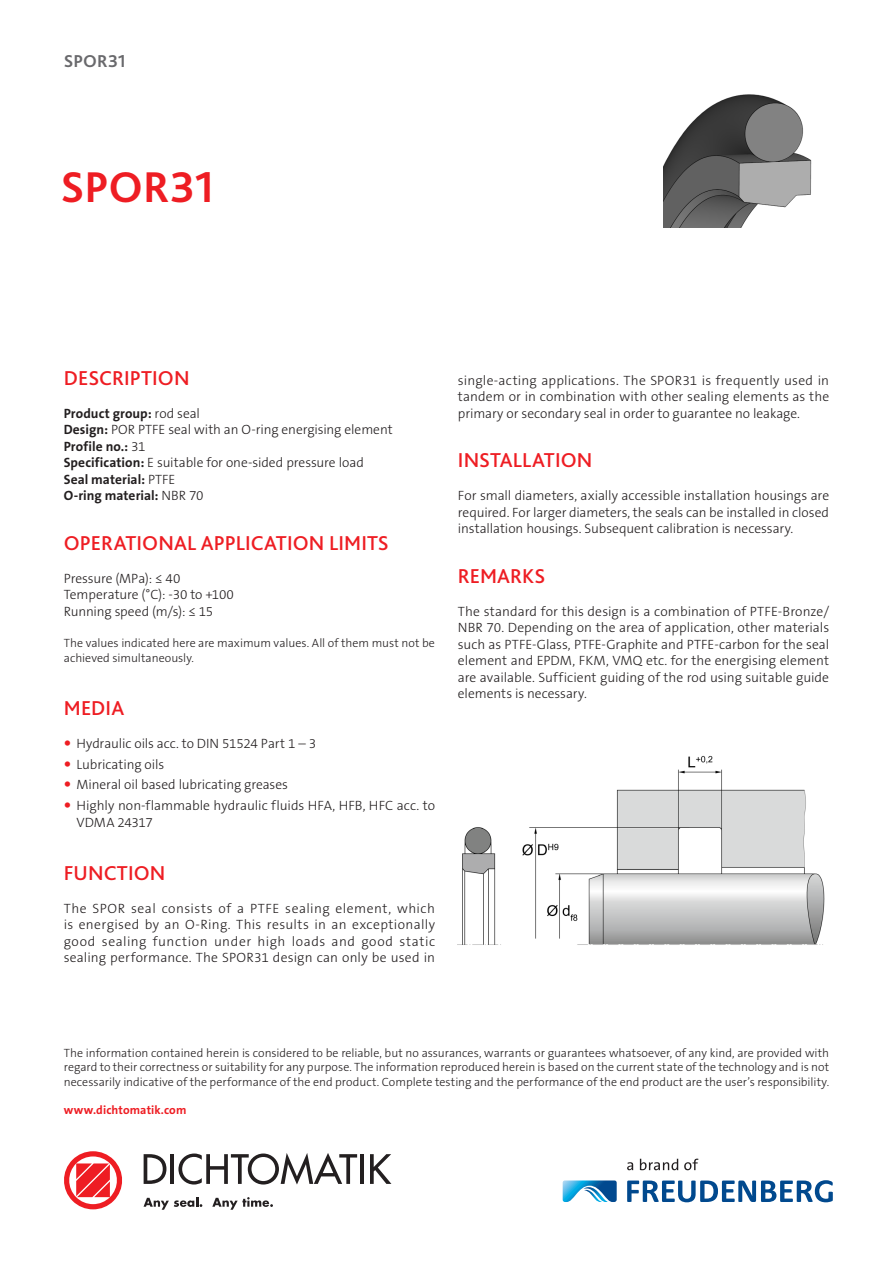
<style>
.page{position:relative;width:893px;height:1263px;background:#fff}
.page>*{position:absolute;margin:0;border:0;box-sizing:border-box;transform-origin:0 0}
._01_Headline_red{font:700 45px "Bliss 2";color:#ee1d23}
._02_Subhead_quote_Ca{font:500 21px "Bliss 2";letter-spacing:.005em;color:#ee1d23}
._30_Copy{font:500 21px "Bliss 2";letter-spacing:.005em;color:#ee1d23}
.t1{font:700 18px "Bliss 2";letter-spacing:.005em;color:#69696c}
._30_Copy-2{font:300 13.5px/16.5px "The Sans B W3";color:#231f20;text-align:justify}
._30_Copy-3{font:700 13.5px "The Sans B W7";letter-spacing:.005em;color:#231f20}
._99_Disclaimer{font:300 12px/14.4px "The Sans B W3";color:#231f20}
.website_domain{font:700 12px "The Sans B W7";letter-spacing:.01em;color:#ee1d23}
.s1{font-family:"The Sans B W3";font-weight:300}
.s2{font-family:"The Sans B W7";font-weight:700}
</style>
<div class="page">
<svg style="left:64px;top:1151px;width:58px;height:58px"></svg>
<svg style="left:144px;top:1154px;width:22px;height:30px"></svg>
<hr style="left:170px;top:1154px;width:4px;height:30px;background:#231f20">
<svg style="left:178px;top:1153px;width:179px;height:31px"></svg>
<hr style="left:360px;top:1154px;width:4px;height:30px;background:#231f20">
<svg style="left:370px;top:1154px;width:21px;height:30px"></svg>
<svg style="left:144px;top:1197px;width:58px;height:13px"></svg>
<svg style="left:212px;top:1197px;width:61px;height:13px"></svg>
<svg style="left:627px;top:1162px;width:6px;height:8px"></svg>
<svg style="left:640px;top:1159px;width:38px;height:11px"></svg>
<svg style="left:684px;top:1159px;width:14px;height:11px"></svg>
<svg style="left:627px;top:1180px;width:206px;height:22px"></svg>
<svg style="left:563px;top:1180px;width:54px;height:22px"></svg>
<img style="left:664px;top:94px;width:148px;height:133px">
<img style="left:458px;top:755px;width:367px;height:190px">
<h3 class="t1" style="left:64px;top:50px;width:64px">SPOR31</h3>
<p class="_01_Headline_red" style="left:61px;top:159px;width:155px">SPOR31</p>
<p class="_02_Subhead_quote_Ca" style="left:64px;top:365px;width:127px">DESCRIPTION</p>
<p class="_30_Copy-3" style="left:64px;top:405px;width:138px">Product group: <span class="s1">rod seal</span></p>
<p class="_30_Copy-2" style="left:64px;top:422px;width:331px"><span class="s2">Design:</span> POR PTFE seal with an O-ring energising element</p>
<p class="_30_Copy-3" style="left:64px;top:438px;width:83px">Profile no.: <span class="s1">31</span></p>
<p class="_30_Copy-2" style="left:64px;top:455px;width:302px"><span class="s2">Specification:</span> E suitable for one-sided pressure load</p>
<p class="_30_Copy-3" style="left:64px;top:471px;width:113px">Seal material: <span class="s1">PTFE</span></p>
<p class="_30_Copy-3" style="left:64px;top:487px;width:141px">O-ring material: <span class="s1">NBR 70</span></p>
<p class="_30_Copy" style="left:64px;top:530px;width:327px">OPERATIONAL APPLICATION LIMITS</p>
<p class="_30_Copy-2" style="left:64px;top:570px;width:118px">Pressure (MPa): ≤ 40</p>
<p class="_30_Copy-2" style="left:64px;top:587px;width:172px">Temperature (°C): -30 to +100</p>
<p class="_30_Copy-2" style="left:64px;top:603px;width:151px">Running speed (m/s): ≤ 15</p>
<p class="_99_Disclaimer" style="left:64px;top:636px;width:373px;line-height:15px">The values indicated here are maximum values. All of them must not be achieved simultaneously.</p>
<p class="_02_Subhead_quote_Ca" style="left:64px;top:695px;width:62px">MEDIA</p>
<p class="_30_Copy-2" style="left:77px;top:735px;width:241px">Hydraulic oils acc. to DIN 51524 Part 1 – 3</p>
<p class="_30_Copy-2" style="left:77px;top:756px;width:89px">Lubricating oils</p>
<p class="_30_Copy-2" style="left:77px;top:777px;width:213px">Mineral oil based lubricating greases</p>
<p class="_30_Copy-2" style="left:77px;top:797px;width:360px">Highly non-flammable hydraulic fluids HFA, HFB, HFC acc. to<br>VDMA 24317</p>
<p class="_02_Subhead_quote_Ca" style="left:64px;top:860px;width:103px">FUNCTION</p>
<p class="_30_Copy-2" style="left:64px;top:900px;width:373px">The SPOR seal consists of a PTFE sealing element, which is energised by an O-Ring. This results in an exceptionally good sealing function under high loads and good static sealing performance. The SPOR31 design can only be used in</p>
<p class="_30_Copy-2" style="left:458px;top:372px;width:373px">single-acting applications. The SPOR31 is frequently used in tandem or in combination with other sealing elements as the primary or secondary seal in order to guarantee no leakage.</p>
<p class="_02_Subhead_quote_Ca" style="left:458px;top:447px;width:136px">INSTALLATION</p>
<p class="_30_Copy-2" style="left:458px;top:488px;width:373px">For small diameters, axially accessible installation housings are required. For larger diameters, the seals can be installed in closed installation housings. Subsequent calibration is necessary.</p>
<p class="_02_Subhead_quote_Ca" style="left:458px;top:563px;width:89px">REMARKS</p>
<p class="_30_Copy-2" style="left:458px;top:603px;width:373px">The standard for this design is a combination of PTFE-Bronze/ NBR 70. Depending on the area of application, other materials such as PTFE-Glass, PTFE-Graphite and PTFE-carbon for the seal element and EPDM, FKM, VMQ etc. for the energising element are available. Sufficient guiding of the rod using suitable guide elements is necessary.</p>
<p class="_99_Disclaimer" style="left:64px;top:1046px;width:767px;text-align:justify">The information contained herein is considered to be reliable, but no assurances, warrants or guarantees whatsoever, of any kind, are provided with regard to their correctness or suitability for any purpose. The information reproduced herein is based on the current state of the technology and is not necessarily indicative of the performance of the end product. Complete testing and the performance of the end product are the user’s responsibility.</p>
<p class="website_domain" style="left:64px;top:1103px;width:124px">www.dichtomatik.com</p>
</div>
